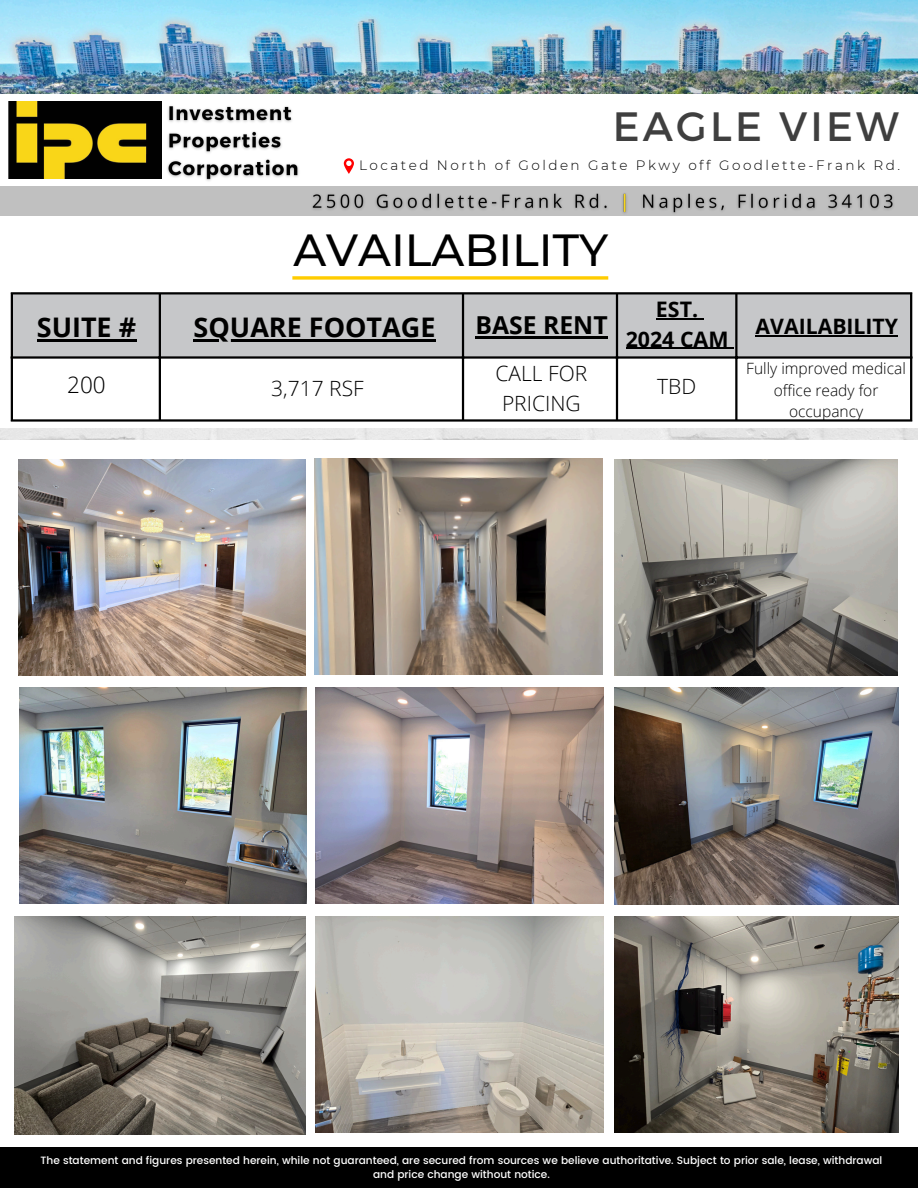
<style>
.page{position:relative;width:918px;height:1188px;background:#fff}
.page>*{position:absolute;margin:0;border:0;box-sizing:border-box;transform-origin:0 0}
.t1{font:500 44.85px "Montserrat";color:#000}
.t2{font:40.95px "Montserrat";letter-spacing:.08em;color:#3f3f3f}
.t3{font:700 27px "Open Sans";color:#000}
.t4{font:700 24.75px "Open Sans";color:#000}
.t5{font:300 22.5px "Open Sans";color:#000}
.t6{font:700 21.45px/29.2px "Open Sans";color:#000;text-align:center}
.t7{font:700 21.15px "Open Sans";color:#000}
.t8{font:300 21px/29.2px "Open Sans";color:#000;text-align:center}
.t9{font:300 15.6px/21.6px "Open Sans";color:#000;text-align:center}
.t10{font:300 13.65px "Montserrat";letter-spacing:.18em;color:#000}
.t11{font:500 10.5px/14.1px "Poppins";color:#fff;text-align:center}
</style>
<div class="page">
<div style="left:1px;top:1148px;width:917px;height:40px;background:#000"></div>
<div style="left:13px;top:294px;width:897px;height:62px;background:#c6c7c9"></div>
<svg style="left:158px;top:359px;width:580px;height:60px"></svg>
<hr style="left:11px;top:294px;width:2px;height:125px;background:#000">
<hr style="left:159px;top:294px;width:2px;height:125px;background:#000">
<hr style="left:462px;top:294px;width:2px;height:125px;background:#000">
<hr style="left:616px;top:294px;width:2px;height:125px;background:#000">
<hr style="left:735px;top:294px;width:2px;height:125px;background:#000">
<hr style="left:910px;top:294px;width:2px;height:125px;background:#000">
<hr style="left:11px;top:292px;width:901px;height:2px;background:#000">
<hr style="left:11px;top:356px;width:901px;height:3px;background:#000">
<hr style="left:11px;top:419px;width:901px;height:3px;background:#000">
<svg style="left:292px;top:276px;width:316px;height:4px"></svg>
<img style="left:9px;top:101px;width:153px;height:78px">
<div style="left:0;top:187px;width:918px;height:29px;background:#c0c0c0"></div>
<svg style="left:344px;top:158px;width:10px;height:16px"></svg>
<img style="left:0;top:0;width:918px;height:93px">
<img style="left:0;top:428px;width:918px;height:12px">
<img style="left:315px;top:459px;width:288px;height:216px">
<img style="left:19px;top:688px;width:287px;height:216px">
<img style="left:315px;top:688px;width:288px;height:216px">
<img style="left:615px;top:688px;width:283px;height:217px">
<img style="left:19px;top:460px;width:287px;height:216px">
<img style="left:614px;top:460px;width:284px;height:216px">
<img style="left:14px;top:916px;width:292px;height:219px">
<img style="left:315px;top:916px;width:288px;height:216px">
<img style="left:615px;top:916px;width:283px;height:216px">
<hr style="left:37px;top:339px;width:99px;height:2px;background:#000">
<hr style="left:194px;top:339px;width:242px;height:2px;background:#000">
<hr style="left:476px;top:336px;width:67px;height:3px;background:#000">
<hr style="left:543px;top:336px;width:65px;height:3px;background:#000">
<hr style="left:656px;top:319px;width:42px;height:1px;background:#000">
<hr style="left:626px;top:348px;width:103px;height:1px;background:#000">
<hr style="left:756px;top:335px;width:142px;height:2px;background:#000">
<img style="left:167px;top:106px;width:132px;height:75px">
<img style="left:312px;top:193px;width:581px;height:20px">
<p class="t2" style="left:613px;top:100px;width:287px">EAGLE VIEW</p>
<p class="t10" style="left:359px;top:157px;width:542px">Located North of Golden Gate Pkwy off Goodlette-Frank Rd.</p>
<p class="t1" style="left:293px;top:223px;width:316px">AVAILABILITY</p>
<h5 class="t3" style="left:37px;top:308px;width:101px">SUITE #</h5>
<h5 class="t3" style="left:194px;top:308px;width:243px">SQUARE FOOTAGE</h5>
<p class="t4" style="left:476px;top:308px;width:134px">BASE RENT</p>
<p class="t6" style="left:626px;top:295px;width:104px">EST.<br>2024 CAM</p>
<p class="t5" style="left:67px;top:369px;width:40px">200</p>
<p class="t8" style="left:496px;top:358px;width:93px">CALL FOR<br>PRICING</p>
<p class="t8" style="left:271px;top:373px;width:94px">3,717 RSF</p>
<p class="t8" style="left:657px;top:372px;width:40px">TBD</p>
<p class="t7" style="left:756px;top:312px;width:144px">AVAILABILITY</p>
<p class="t9" style="left:746px;top:357px;width:161px">Fully improved medical office ready for occupancy</p>
<h4 class="t11" style="left:41px;top:1154px;width:843px">The statement and figures presented herein, while not guaranteed, are secured from sources we believe authoritative. Subject to prior sale, lease, withdrawal and price change without notice.</h4>
</div>
